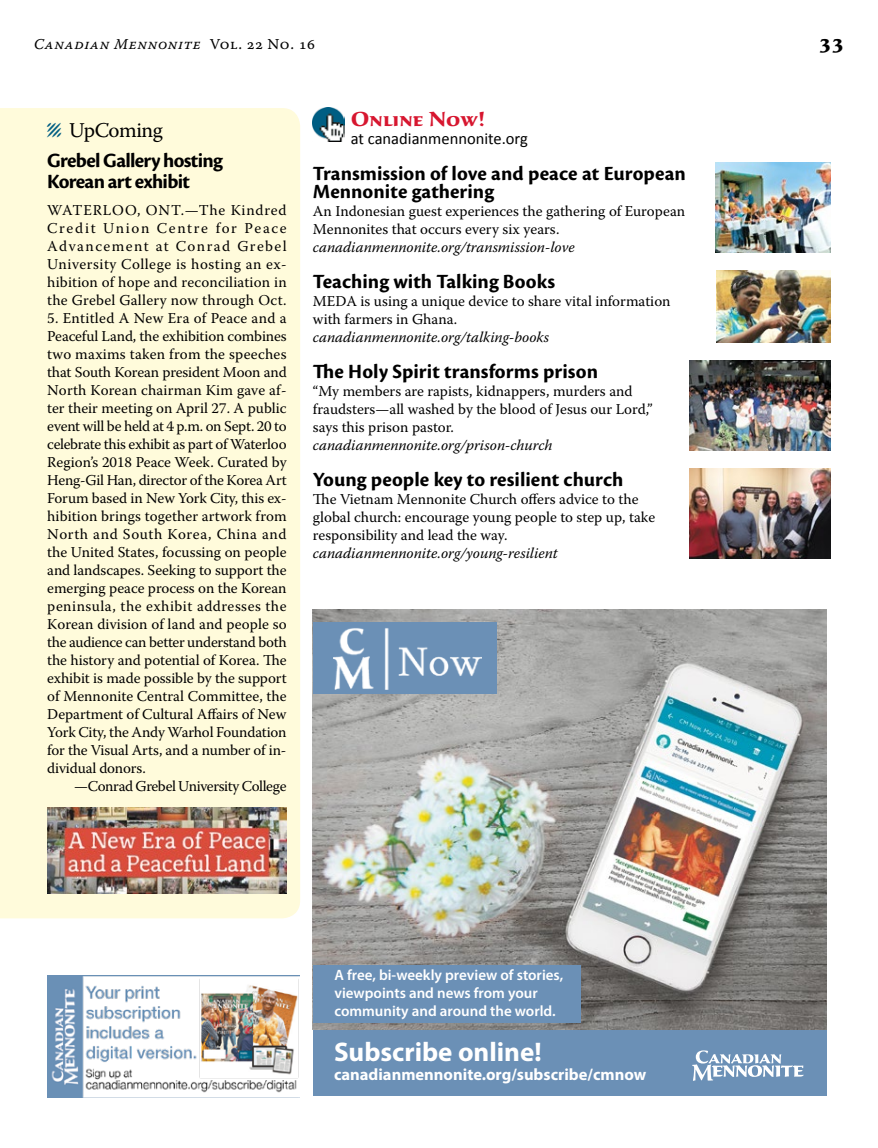
<style>
.page{position:relative;width:878px;height:1148px;background:#fff}
.page>*{position:absolute;margin:0;border:0;box-sizing:border-box;transform-origin:0 0}
.t1{font:700 27px "Myriad Pro";color:#fff}
.t2{font:700 21px/18px "Cronos Pro";letter-spacing:-.025em;color:#000}
.t3{font:700 21px "Sava Pro";letter-spacing:-.01em;color:#d7162f}
.t4{font:21px "Warnock Pro";letter-spacing:-.02em;color:#000}
.t5{font:700 21px "Sava Pro";color:#000}
.t6{font:700 16.5px "Myriad Pro";color:#fff}
.t7{font:16.5px "Calibri";color:#000}
.t8{font:15px/18px "Warnock Pro";color:#000}
.t9{font:italic 15px "Warnock Pro";color:#000}
.t10{font:600 15px/18px "Myriad Pro";color:#fff}
.t11{font:15px "Warnock Pro";letter-spacing:-.025em;color:#000}
.t12{font:15px "Warnock Pro It Capt";letter-spacing:.035em;color:#000}
.s1{font-family:"Warnock Pro Capt"}
.s2{font-size:30px;color:#005e83}
</style>
<div class="page">
<img style="left:313px;top:107px;width:31px;height:35px">
<div style="left:0;top:108px;width:300px;height:810px;background:#fffbdb"></div>
<img style="left:48px;top:808px;width:238px;height:85px">
<img style="left:48px;top:975px;width:252px;height:122px">
<img style="left:313px;top:609px;width:513px;height:420px">
<div style="left:313px;top:964px;width:267px;height:58px;background:#6b90b6"></div>
<div style="left:313px;top:622px;width:183px;height:72px;background:#6b90b6"></div>
<img style="left:334px;top:628px;width:147px;height:61px">
<div style="left:313px;top:1029px;width:513px;height:66px;background:#6b90b6"></div>
<svg style="left:692px;top:1050px;width:111px;height:30px"></svg>
<img style="left:716px;top:162px;width:114px;height:90px">
<img style="left:716px;top:270px;width:114px;height:72px">
<img style="left:689px;top:360px;width:141px;height:90px">
<img style="left:689px;top:468px;width:141px;height:90px">
<p class="t12" style="left:34px;top:35px;width:283px">Canadian Mennonite <span class="s1">Vol. 22 No. 16</span></p>
<h2 class="t5" style="left:819px;top:28px;width:27px">33</h2>
<h2 class="t4" style="left:46px;top:117px;width:118px"><span class="s2">Λ</span> UpComing</h2>
<h2 class="t2" style="left:47px;top:150px;width:177px;line-height:21px">Grebel Gallery hosting<br>Korean art exhibit</h2>
<p class="t8" style="left:47px;top:201px;width:241px;text-align:justify">WATERLOO, ONT.—The Kindred Credit Union Centre for Peace Advancement at Conrad Grebel University College is hosting an ex&shy;hibition of hope and reconciliation in the Grebel Gallery now through Oct.</p>
<p class="t8" style="left:47px;top:309px;width:241px;text-align:justify">5. Entitled A New Era of Peace and a Peaceful Land, the exhibition combines two maxims taken from the speeches that South Korean president Moon and North Korean chairman Kim gave af&shy;ter their meeting on April 27. A public event will be held at 4 p.m. on Sept. 20 to celebrate this exhibit as part of Waterloo Region’s 2018 Peace Week. Curated by Heng-Gil Han, director of the Korea Art Forum based in New York City, this ex&shy;hibition brings together artwork from North and South Korea, China and the United States, focussing on people and landscapes. Seeking to support the emerging peace process on the Korean peninsula, the exhibit addresses the Korean division of land and people so the audience can better understand both the history and potential of Korea. The exhibit is made possible by the support of Mennonite Central Committee, the Department of Cultural Affairs of New York City, the Andy Warhol Foundation for the Visual Arts, and a number of in&shy;dividual donors.</p>
<p class="t11" style="left:74px;top:777px;width:214px">—Conrad Grebel University College</p>
<h2 class="t3" style="left:351px;top:105px;width:136px">Online Now!</h2>
<p class="t7" style="left:351px;top:128px;width:178px">at canadianmennonite.org</p>
<h2 class="t2" style="left:313px;top:165px;width:374px">Transmission of love and peace at European<br>Mennonite gathering</h2>
<p class="t8" style="left:313px;top:202px;width:374px">An Indonesian guest experiences the gathering of European<br>Mennonites that occurs every six years.</p>
<p class="t9" style="left:313px;top:238px;width:263px">canadianmennonite.org/transmission-love</p>
<h2 class="t2" style="left:313px;top:273px;width:244px">Teaching with Talking Books</h2>
<p class="t8" style="left:313px;top:292px;width:359px">MEDA is using a unique device to share vital information with farmers in Ghana.</p>
<p class="t9" style="left:313px;top:328px;width:238px">canadianmennonite.org/talking-books</p>
<h2 class="t2" style="left:313px;top:363px;width:287px">The Holy Spirit transforms prison</h2>
<p class="t8" style="left:313px;top:382px;width:341px">“My members are rapists, kidnappers, murders and fraudsters—all washed by the blood of Jesus our Lord,” says this prison pastor.</p>
<p class="t9" style="left:313px;top:436px;width:241px">canadianmennonite.org/prison-church</p>
<h2 class="t2" style="left:313px;top:471px;width:312px">Young people key to resilient church</h2>
<p class="t8" style="left:313px;top:490px;width:344px">The Vietnam Mennonite Church offers advice to the global church: encourage young people to step up, take responsibility and lead the way.</p>
<p class="t9" style="left:313px;top:544px;width:246px">canadianmennonite.org/young-resilient</p>
<p class="t10" style="left:334px;top:965px;width:230px">A free, bi-weekly preview of stories, viewpoints and news from your community and around the world.</p>
<h1 class="t1" style="left:334px;top:1033px;width:209px">Subscribe online!</h1>
<p class="t6" style="left:334px;top:1064px;width:314px">canadianmennonite.org/subscribe/cmnow</p>
</div>
